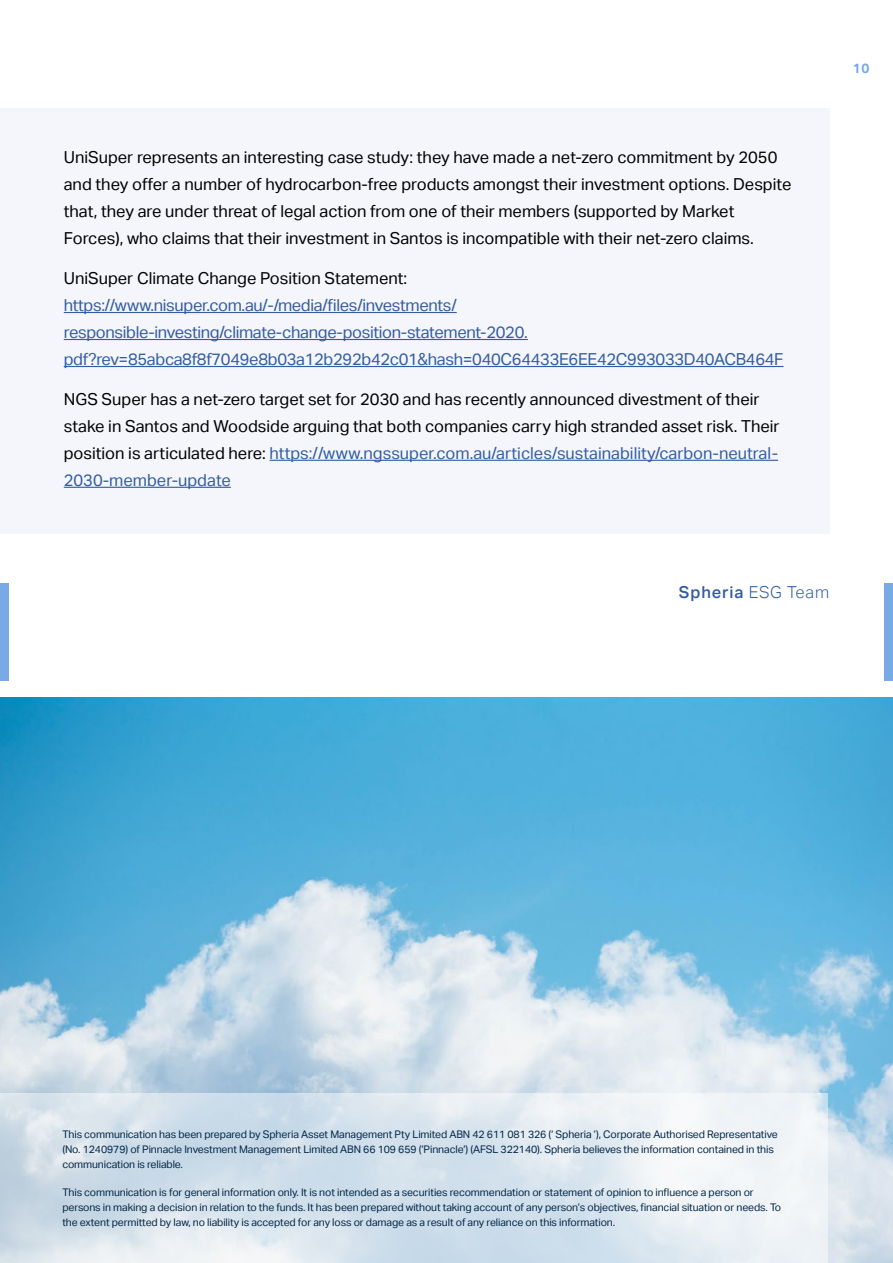
<style>
.page{position:relative;width:893px;height:1263px;background:#fff}
.page>*{position:absolute;margin:0;border:0;box-sizing:border-box;transform-origin:0 0}
.t1{font:16.5px/27px "Aktiv Grotesk";color:#000}
.t2{font:16.5px/27px "Aktiv Grotesk";letter-spacing:-.02em;color:#335ca1}
.t3{font:500 16.5px "Aktiv Grotesk";letter-spacing:.05em;color:#335ca1}
.t4{font:700 13.5px "Aktiv Grotesk";color:#79aae7}
.t5{font:10.5px/15px "Aktiv Grotesk";letter-spacing:-.01em;color:#032747}
.s1{color:#335ca1}
.s2{font-weight:300}
</style>
<div class="page">
<div style="left:884px;top:583px;width:9px;height:97px;background:#79aae7"></div>
<div style="left:0;top:583px;width:9px;height:97px;background:#79aae7"></div>
<div style="left:0;top:109px;width:829px;height:425px;background:#f4f6fc"></div>
<hr style="left:64px;top:312px;width:393px;height:1px;background:#335ca1">
<hr style="left:64px;top:339px;width:464px;height:1px;background:#335ca1">
<hr style="left:64px;top:366px;width:719px;height:1px;background:#335ca1">
<hr style="left:270px;top:460px;width:508px;height:1px;background:#335ca1">
<hr style="left:64px;top:487px;width:167px;height:1px;background:#335ca1">
<img style="left:0;top:697px;width:893px;height:566px">
<svg style="left:0;top:1093px;width:828px;height:170px"></svg>
<p class="t1" style="left:64px;top:144px;width:729px">UniSuper represents an interesting case study: they have made a net-zero commitment by 2050 and they offer a number of hydrocarbon-free products amongst their investment options. Despite that, they are under threat of legal action from one of their members (supported by Market Forces), who claims that their investment in Santos is incompatible with their net-zero claims.</p>
<h1 class="t1" style="left:64px;top:265px;width:345px">UniSuper Climate Change Position Statement:</h1>
<h1 class="t2" style="left:64px;top:292px;width:721px">https://www.nisuper.com.au/-/media/files/investments/ responsible-investing/climate-change-position-statement-2020. pdf?rev=85abca8f8f7049e8b03a12b292b42c01&amp;hash=040C64433E6EE42C993033D40ACB464F</h1>
<p class="t1" style="left:64px;top:385px;width:717px">NGS Super has a net-zero target set for 2030 and has recently announced divestment of their stake in Santos and Woodside arguing that both companies carry high stranded asset risk. Their position is articulated here: <span class="s1">https://www.ngssuper.com.au/articles/sustainability/carbon-neutral-2030-member-update</span></p>
<p class="t4" style="left:853px;top:61px;width:18px">10</p>
<h1 class="t3" style="left:679px;top:582px;width:152px">Spheria <span class="s2">ESG Team</span></h1>
<p class="t5" style="left:62px;top:1126px;width:717px">This communication has been prepared by Spheria Asset Management Pty Limited ABN 42 611 081 326 (‘ Spheria ’), Corporate Authorised Representative (No. 1240979) of Pinnacle Investment Management Limited ABN 66 109 659 (‘Pinnacle’) (AFSL 322140). Spheria believes the information contained in this communication is reliable.</p>
<p class="t5" style="left:62px;top:1184px;width:720px">This communication is for general information only. It is not intended as a securities recommendation or statement of opinion to influence a person or persons in making a decision in relation to the funds. It has been prepared without taking account of any person’s objectives, financial situation or needs. To the extent permitted by law, no liability is accepted for any loss or damage as a result of any reliance on this information.</p>
</div>
